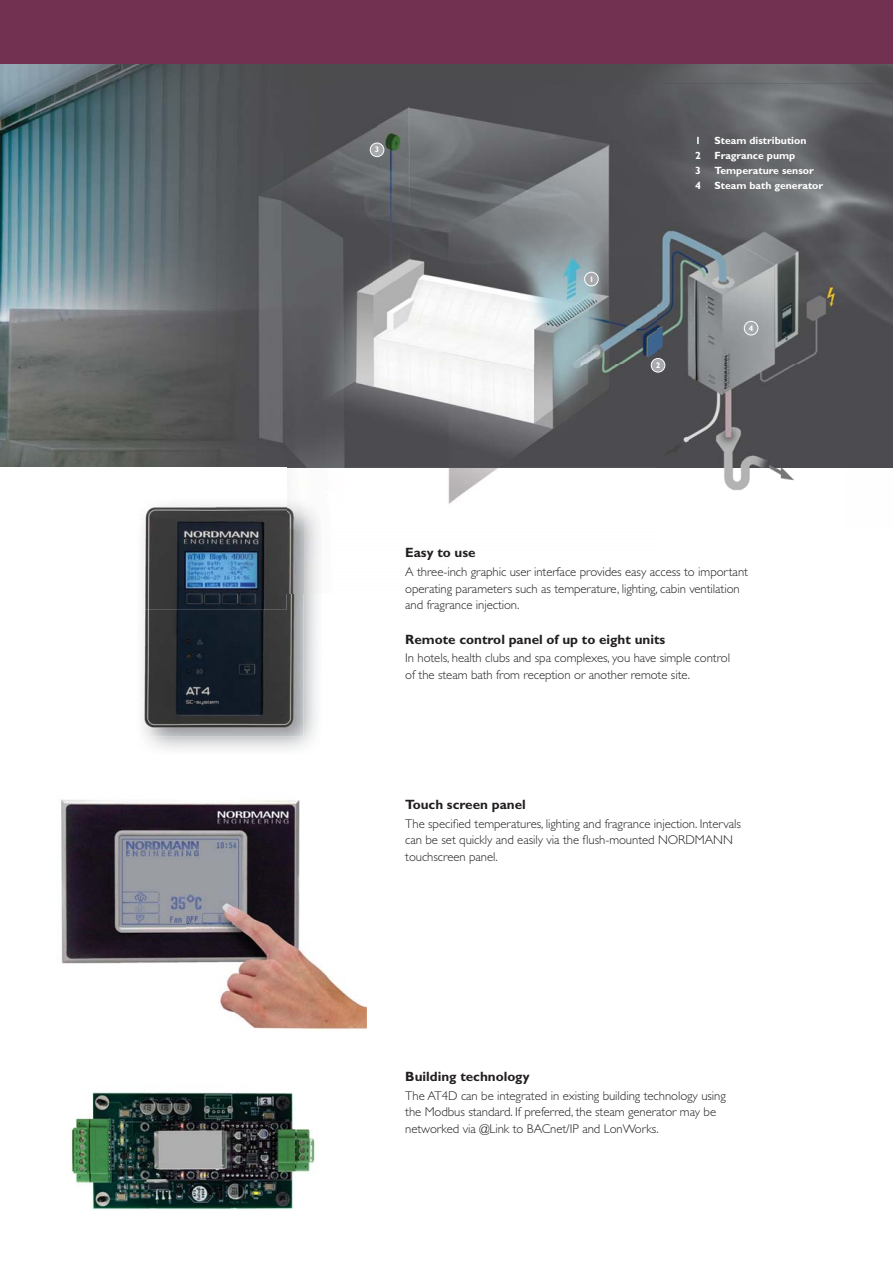
<style>
.page{position:relative;width:893px;height:1263px;background:#fff}
.page>*{position:absolute;margin:0;border:0;box-sizing:border-box;transform-origin:0 0}
.t1{font:700 13.5px "Gill Sans Std";color:#231f20}
.t2{font:700 13.5px "Gill Sans Std";color:#9a9ba4}
.t3{font:300 12.75px/16.5px "Gill Sans Std";letter-spacing:-.005em;color:#231f20}
.t4{font:700 10.5px "Gill Sans Std";color:#fff}
.t5{font:700 8.1px "Gill Sans Std";color:#fff}
.s1{color:#545981}
.s2{color:#9a9ca0}
.s3{color:#757980}
.s4{color:#cb9086}
</style>
<div class="page">
<img style="left:286px;top:529px;width:33px;height:64px">
<img style="left:0;top:64px;width:236px;height:403px">
<div style="left:236px;top:64px;width:142px;height:20px;background:#4c4c4e"></div>
<img style="left:61px;top:799px;width:306px;height:231px">
<img style="left:187px;top:921px;width:58px;height:9px">
<img style="left:71px;top:1092px;width:244px;height:118px">
<img style="left:378px;top:64px;width:515px;height:20px">
<div style="left:0;top:0;width:893px;height:64px;background:#723151"></div>
<img style="left:656px;top:84px;width:237px;height:407px">
<img style="left:448px;top:468px;width:50px;height:36px">
<img style="left:217px;top:84px;width:195px;height:384px">
<img style="left:412px;top:364px;width:244px;height:104px">
<img style="left:378px;top:84px;width:278px;height:280px">
<svg style="left:697px;top:137px;width:2px;height:7px"></svg>
<img style="left:715px;top:137px;width:91px;height:7px">
<svg style="left:695px;top:152px;width:5px;height:7px"></svg>
<img style="left:715px;top:152px;width:80px;height:9px">
<svg style="left:696px;top:167px;width:4px;height:7px"></svg>
<img style="left:715px;top:167px;width:99px;height:9px">
<svg style="left:695px;top:182px;width:5px;height:7px"></svg>
<img style="left:715px;top:182px;width:108px;height:9px">
<div style="left:585px;top:272px;width:13px;height:14px;background:#a7a9ac;border-radius:50%"></div>
<div style="left:584px;top:272px;width:14px;height:14px;border:1px solid #fff;border-radius:50%"></div>
<div style="left:651px;top:358px;width:14px;height:14px;background:#a7a9ac;border-radius:50%"></div>
<div style="left:651px;top:358px;width:14px;height:14px;border:1px solid #fff;border-radius:50%"></div>
<div style="left:744px;top:321px;width:14px;height:14px;background:#a7a9ac;border-radius:50%"></div>
<div style="left:744px;top:321px;width:14px;height:14px;border:1px solid #fff;border-radius:50%"></div>
<div style="left:370px;top:143px;width:14px;height:14px;background:#a7a9ac;border-radius:50%"></div>
<div style="left:370px;top:143px;width:14px;height:14px;border:1px solid #fff;border-radius:50%"></div>
<img style="left:142px;top:504px;width:144px;height:89px">
<img style="left:138px;top:593px;width:166px;height:144px">
<img style="left:217px;top:499px;width:87px;height:30px">
<p class="t2" style="left:186px;top:921px;width:62px"><span class="s1">F</span>eat<span class="s2">ur</span><span class="s3">e</span> <span class="s4">3</span></p>
<p class="t5" style="left:375px;top:147px;width:6px">3</p>
<p class="t5" style="left:589px;top:276px;width:6px">1</p>
<p class="t4" style="left:695px;top:136px;width:7px">1</p>
<p class="t4" style="left:714px;top:136px;width:93px">Steam distribution</p>
<p class="t4" style="left:695px;top:151px;width:7px">2</p>
<p class="t4" style="left:714px;top:151px;width:82px">Fragrance pump</p>
<p class="t4" style="left:695px;top:166px;width:7px">3</p>
<p class="t4" style="left:714px;top:166px;width:101px">Temperature sensor</p>
<p class="t4" style="left:695px;top:181px;width:7px">4</p>
<p class="t4" style="left:714px;top:181px;width:110px">Steam bath generator</p>
<p class="t5" style="left:656px;top:362px;width:6px">2</p>
<p class="t5" style="left:749px;top:325px;width:6px">4</p>
<p class="t1" style="left:405px;top:548px;width:72px">Easy to use</p>
<p class="t3" style="left:405px;top:565px;width:344px">A three-inch graphic user interface provides easy access to important operating parameters such as temperature, lighting, cabin ventilation and fragrance injection.</p>
<p class="t1" style="left:405px;top:634px;width:262px">Remote control panel of up to eight units</p>
<p class="t3" style="left:405px;top:651px;width:326px">In hotels, health clubs and spa complexes, you have simple control of the steam bath from reception or another remote site.</p>
<p class="t1" style="left:405px;top:800px;width:122px">Touch screen panel</p>
<p class="t3" style="left:405px;top:817px;width:337px">The specified temperatures, lighting and fragrance injection. Intervals can be set quickly and easily via the flush-mounted NORDMANN touchscreen panel.</p>
<p class="t1" style="left:405px;top:1072px;width:126px">Building technology</p>
<p class="t3" style="left:405px;top:1089px;width:322px">The AT4D can be integrated in existing building technology using the Modbus standard. If preferred, the steam generator may be networked via @Link to BACnet/IP and LonWorks.</p>
</div>
